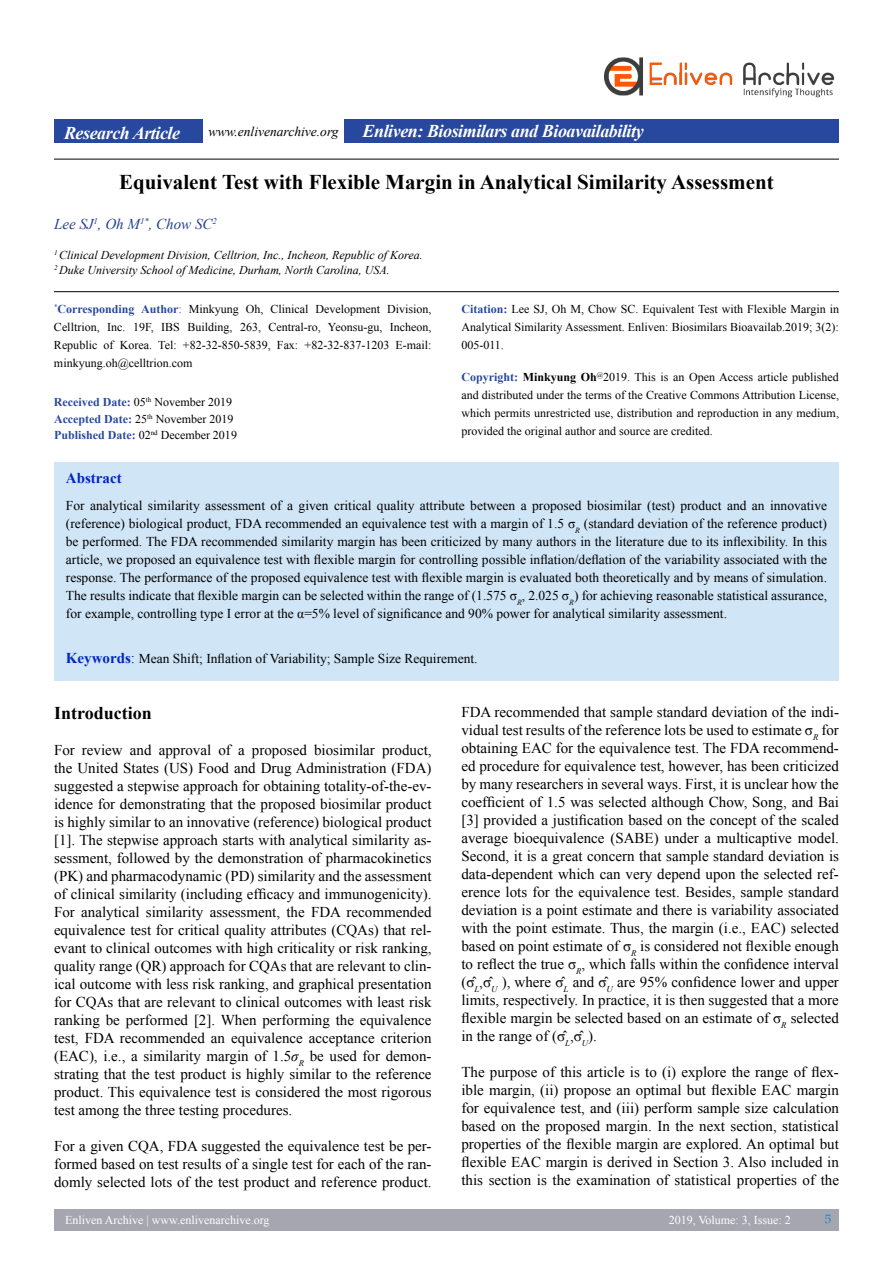
<style>
.page{position:relative;width:893px;height:1263px;background:#fff}
.page>*{position:absolute;margin:0;border:0;box-sizing:border-box;transform-origin:0 0}
.t1{font:700 21px "Times New Roman";color:#000}
.t2{font:italic 700 18px "Times New Roman";letter-spacing:-.025em;color:#fff}
.t3{font:700 18px "Times New Roman";color:#000}
.t4{font:15px/18px "Times New Roman";color:#000;text-align:justify}
.t5{font:italic 15px "Times New Roman";color:#25408f}
.t6{font:700 15px "Times New Roman";color:#0026c0}
.t7{font:13.5px/18px "Times New Roman";color:#000;text-align:justify}
.t8{font:italic 13.5px "Times New Roman";color:#000}
.t9{font:13.5px "Andalus";color:#0098ce}
.t10{font:12px/18px "Times New Roman";color:#000;text-align:justify}
.t11{font:italic 12px/14.4px "Times New Roman";color:#000}
.t12{font:12px "Times New Roman";color:#fff}
.s1{font-weight:700;color:#27489e}
.s2{color:#27489e}
.s3{font-weight:700}
.s4{font-weight:700;font-size:15px;color:#0026c0}
.s5{font-size:15px;color:#0026c0}
.s6{font-style:italic}
</style>
<div class="page">
<div style="left:54px;top:1209px;width:785px;height:22px;background:#a5a6af"></div>
<img style="left:604px;top:57px;width:231px;height:41px">
<div style="left:54px;top:119px;width:785px;height:24px;background:#27489e"></div>
<div style="left:203px;top:119px;width:141px;height:24px;background:#fff"></div>
<hr style="left:54px;top:159px;width:785px;height:1px;background:#000">
<hr style="left:54px;top:291px;width:785px;height:1px;background:#000">
<div style="left:54px;top:462px;width:785px;height:219px;background:#d0e5f6"></div>
<p class="t2" style="left:64px;top:120px;width:118px">Research Article</p>
<p class="t8" style="left:208px;top:122px;width:131px">www.enlivenarchive.org</p>
<p class="t2" style="left:363px;top:118px;width:283px">Enliven: Biosimilars and Bioavailability</p>
<h1 class="t1" style="left:119px;top:168px;width:656px">Equivalent Test with Flexible Margin in Analytical Similarity Assessment</h1>
<p class="t5" style="left:54px;top:213px;width:164px">Lee SJ<sup>1</sup>, Oh M<sup>1*</sup>, Chow SC<sup>2</sup></p>
<p class="t11" style="left:54px;top:248px;width:370px"><sup>1</sup> Clinical Development Division, Celltrion, Inc., Incheon, Republic of Korea.<br><sup>2</sup> Duke University School of Medicine, Durham, North Carolina, USA.</p>
<p class="t10" style="left:54px;top:300px;width:379px"><sup>*</sup><span class="s1">Corresponding Author</span><span class="s2">:</span> Minkyung Oh, Clinical Development Division, Celltrion, Inc. 19F, IBS Building, 263, Central-ro, Yeonsu-gu, Incheon, Republic of Korea. Tel: +82-32-850-5839, Fax: +82-32-837-1203 E-mail: minkyung.oh@celltrion.com</p>
<p class="t10" style="left:54px;top:394px;width:184px;line-height:16.5px;text-align:left"><span class="s1">Received Date:</span> 05<sup>th</sup> November 2019<br><span class="s1">Accepted Date:</span> 25<sup>th</sup> November 2019<br><span class="s1">Published Date:</span> 02<sup>nd</sup> December 2019</p>
<p class="t10" style="left:461px;top:300px;width:379px"><span class="s1">Citation:</span> Lee SJ, Oh M, Chow SC. Equivalent Test with Flexible Margin in Analytical Similarity Assessment. Enliven: Biosimilars Bioavailab.2019; 3(2):<br>005-011.</p>
<p class="t10" style="left:461px;top:368px;width:379px"><span class="s1">Copyright:</span> <span class="s3">Minkyung Oh</span><sup>@</sup>2019. This is an Open Access article published and distributed under the terms of the Creative Commons Attribution License, which permits unrestricted use, distribution and reproduction in any medium, provided the original author and source are credited.</p>
<p class="t6" style="left:66px;top:468px;width:57px">Abstract</p>
<p class="t7" style="left:66px;top:497px;width:763px">For analytical similarity assessment of a given critical quality attribute between a proposed biosimilar (test) product and an innovative (reference) biological product, FDA recommended an equivalence test with a margin of 1.5 σ<sub>R</sub> (standard deviation of the reference product) be performed. The FDA recommended similarity margin has been criticized by many authors in the literature due to its inflexibility. In this article, we proposed an equivalence test with flexible margin for controlling possible inflation/deflation of the variability associated with the response. The performance of the proposed equivalence test with flexible margin is evaluated both theoretically and by means of simulation.<br>The results indicate that flexible margin can be selected within the range of (1.575 σ<sub>R</sub>, 2.025 σ<sub>R</sub>) for achieving reasonable statistical assurance, for example, controlling type I error at the α=5% level of significance and 90% power for analytical similarity assessment.</p>
<p class="t7" style="left:66px;top:650px;width:413px"><span class="s4">Keywords</span><span class="s5">:</span> Mean Shift; Inflation of Variability; Sample Size Requirement.</p>
<p class="t3" style="left:54px;top:701px;width:99px">Introduction</p>
<p class="t4" style="left:54px;top:741px;width:379px">For review and approval of a proposed biosimilar product, the United States (US) Food and Drug Administration (FDA) suggested a stepwise approach for obtaining totality-of-the-ev&shy;idence for demonstrating that the proposed biosimilar product is highly similar to an innovative (reference) biological product [1]. The stepwise approach starts with analytical similarity as&shy;sessment, followed by the demonstration of pharmacokinetics (PK) and pharmacodynamic (PD) similarity and the assessment of clinical similarity (including efficacy and immunogenicity).<br>For analytical similarity assessment, the FDA recommended equivalence test for critical quality attributes (CQAs) that rel&shy;evant to clinical outcomes with high criticality or risk ranking, quality range (QR) approach for CQAs that are relevant to clin&shy;ical outcome with less risk ranking, and graphical presentation for CQAs that are relevant to clinical outcomes with least risk ranking be performed [2]. When performing the equivalence test, FDA recommended an equivalence acceptance criterion (EAC), i.e., a similarity margin of 1.5<span class="s6">σ</span><sub>R</sub> be used for demon&shy;strating that the test product is highly similar to the reference product. This equivalence test is considered the most rigorous test among the three testing procedures.</p>
<p class="t4" style="left:54px;top:1137px;width:379px">For a given CQA, FDA suggested the equivalence test be per&shy;formed based on test results of a single test for each of the ran&shy;domly selected lots of the test product and reference product.</p>
<p class="t4" style="left:461px;top:703px;width:379px">FDA recommended that sample standard deviation of the indi&shy;vidual test results of the reference lots be used to estimate σ<sub>R</sub> for obtaining EAC for the equivalence test. The FDA recommend&shy;ed procedure for equivalence test, however, has been criticized by many researchers in several ways. First, it is unclear how the coefficient of 1.5 was selected although Chow, Song, and Bai [3] provided a justification based on the concept of the scaled average bioequivalence (SABE) under a multicaptive model.<br>Second, it is a great concern that sample standard deviation is data-dependent which can very depend upon the selected ref&shy;erence lots for the equivalence test. Besides, sample standard deviation is a point estimate and there is variability associated with the point estimate. Thus, the margin (i.e., EAC) selected based on point estimate of σ<sub>R</sub> is considered not flexible enough to reflect the true σ<sub>R</sub>, which falls within the confidence interval (σ̂<sub>L</sub>,σ̂<sub>U</sub> ), where σ̂<sub>L</sub> and σ̂<sub>U</sub> are 95% confidence lower and upper limits, respectively. In practice, it is then suggested that a more flexible margin be selected based on an estimate of σ<sub>R</sub> selected in the range of (σ̂<sub>L</sub>,σ̂<sub>U</sub>).</p>
<p class="t4" style="left:461px;top:1063px;width:379px">The purpose of this article is to (i) explore the range of flex&shy;ible margin, (ii) propose an optimal but flexible EAC margin for equivalence test, and (iii) perform sample size calculation based on the proposed margin. In the next section, statistical properties of the flexible margin are explored. An optimal but flexible EAC margin is derived in Section 3. Also included in this section is the examination of statistical properties of the</p>
<p class="t12" style="left:65px;top:1212px;width:206px">Enliven Archive | www.enlivenarchive.org</p>
<p class="t12" style="left:669px;top:1212px;width:124px">2019, Volume: 3, Issue: 2</p>
<p class="t9" style="left:824px;top:1209px;width:9px">5</p>
</div>
